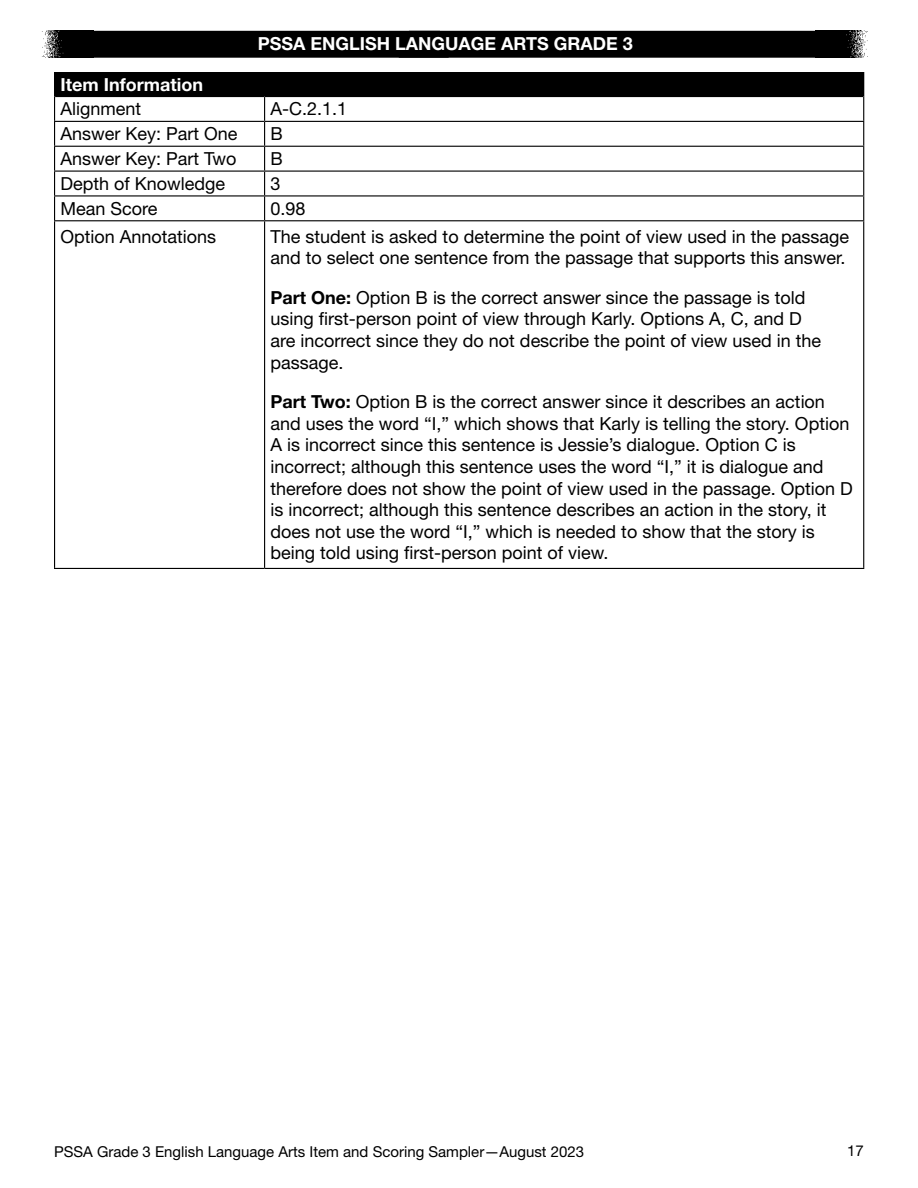
<style>
.page{position:relative;width:918px;height:1188px;background:#fff}
.page>*{position:absolute;margin:0;border:0;box-sizing:border-box;transform-origin:0 0}
.t1{font:18px/21.6px "Kblmxk Helvetica Neue LT Std";color:#000}
.t2{font:700 18px "Ktnmnt Helvetica Neue LT Std";color:#fff}
.t3{font:700 18px "Tsyggs Helvetica Neue LT Std";color:#fff}
.t4{font:15px "Wpmhvy Helvetica Neue LT Std";color:#000}
.t5{font:15px "Kblmxk Helvetica Neue LT Std";color:#000}
.s1{font-family:"Tsyggs Helvetica Neue LT Std";font-weight:700}
</style>
<div class="page">
<img style="left:42px;top:31px;width:52px;height:27px">
<img style="left:816px;top:31px;width:52px;height:27px">
<div style="left:94px;top:31px;width:722px;height:27px;background:#000"></div>
<div style="left:55px;top:73px;width:809px;height:23px;background:#000"></div>
<hr style="left:54px;top:72px;width:211px;height:1px;background:#000">
<hr style="left:265px;top:72px;width:599px;height:1px;background:#000">
<hr style="left:54px;top:121px;width:211px;height:1px;background:#000">
<hr style="left:265px;top:121px;width:599px;height:1px;background:#000">
<hr style="left:54px;top:146px;width:211px;height:1px;background:#000">
<hr style="left:265px;top:146px;width:599px;height:1px;background:#000">
<hr style="left:54px;top:171px;width:211px;height:1px;background:#000">
<hr style="left:265px;top:171px;width:599px;height:1px;background:#000">
<hr style="left:54px;top:195px;width:211px;height:2px;background:#000">
<svg style="left:54px;top:73px;width:1px;height:147px"></svg>
<hr style="left:265px;top:195px;width:599px;height:2px;background:#000">
<svg style="left:264px;top:97px;width:1px;height:123px"></svg>
<svg style="left:863px;top:96px;width:1px;height:124px"></svg>
<hr style="left:54px;top:220px;width:211px;height:1px;background:#000">
<hr style="left:54px;top:221px;width:1px;height:347px;background:#000">
<hr style="left:265px;top:220px;width:599px;height:1px;background:#000">
<hr style="left:264px;top:221px;width:1px;height:347px;background:#000">
<hr style="left:863px;top:221px;width:1px;height:347px;background:#000">
<hr style="left:54px;top:568px;width:211px;height:1px;background:#000">
<hr style="left:265px;top:568px;width:599px;height:1px;background:#000">
<hr style="left:55px;top:96px;width:210px;height:1px;background:#000">
<hr style="left:265px;top:96px;width:598px;height:1px;background:#000">
<p class="t2" style="left:258px;top:33px;width:377px">PSSA ENGLISH LANGUAGE ARTS GRADE 3</p>
<p class="t3" style="left:61px;top:73px;width:144px">Item Information</p>
<p class="t1" style="left:61px;top:98px;width:82px">Alignment</p>
<p class="t1" style="left:271px;top:98px;width:78px">A-C .2 .1 .1</p>
<p class="t1" style="left:61px;top:123px;width:179px">Answer Key: Part One</p>
<p class="t1" style="left:271px;top:123px;width:14px">B</p>
<p class="t1" style="left:61px;top:147px;width:177px">Answer Key: Part Two</p>
<p class="t1" style="left:271px;top:147px;width:14px">B</p>
<p class="t1" style="left:61px;top:172px;width:166px">Depth of Knowledge</p>
<p class="t1" style="left:271px;top:172px;width:12px">3</p>
<p class="t1" style="left:61px;top:197px;width:99px">Mean Score</p>
<p class="t1" style="left:271px;top:197px;width:37px">0 .98</p>
<p class="t1" style="left:61px;top:225px;width:157px">Option Annotations</p>
<p class="t1" style="left:271px;top:225px;width:580px">The student is asked to determine the point of view used in the passage and to select one sentence from the passage that supports this answer .</p>
<p class="t1" style="left:271px;top:286px;width:552px"><span class="s1">Part One:</span> Option B is the correct answer since the passage is told using first-person point of view through Karly . Options A, C, and D are incorrect since they do not describe the point of view used in the passage .</p>
<p class="t1" style="left:271px;top:391px;width:584px"><span class="s1">Part Two:</span> Option B is the correct answer since it describes an action and uses the word “I,” which shows that Karly is telling the story . Option A is incorrect since this sentence is Jessie’s dialogue . Option C is incorrect; although this sentence uses the word “I,” it is dialogue and therefore does not show the point of view used in the passage . Option D is incorrect; although this sentence describes an action in the story, it does not use the word “I,” which is needed to show that the story is being told using first-person point of view .</p>
<p class="t4" style="left:54px;top:1142px;width:532px">PSSA Grade 3 English Language Arts Item and Scoring Sampler—August 2023</p>
<p class="t5" style="left:847px;top:1142px;width:18px">17</p>
</div>
